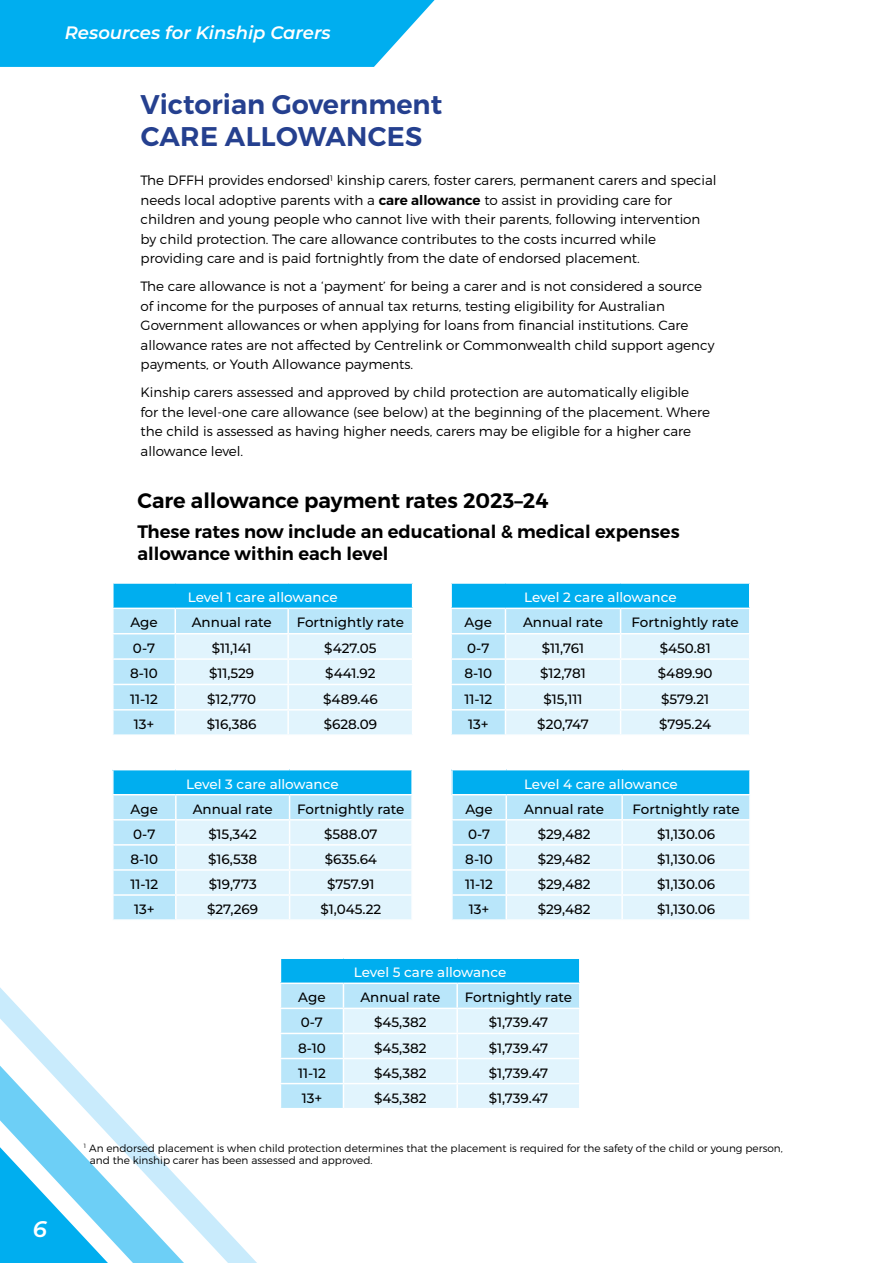
<style>
.page{position:relative;width:893px;height:1263px;background:#fff}
.page>*{position:absolute;margin:0;border:0;box-sizing:border-box;transform-origin:0 0}
.t1{font:600 27px/32.4px "Montserrat";color:#25408f}
.t2{font:italic 600 22.5px "Montserrat";color:#fff}
.t3{font:600 21px "Montserrat";color:#000}
.t4{font:600 18px/21.6px "Montserrat";color:#000}
.t5{font:italic 600 18px "Montserrat";color:#fff}
.t6{font:300 13.5px/19.5px "Montserrat";color:#000}
.t7{font:500 13.5px "Montserrat";color:#000}
.t8{font:500 13.5px "Montserrat";color:#fff}
.t9{font:300 10.5px/12.6px "Montserrat";color:#000}
.s1{font-style:inherit}
.s2{font-weight:600}
</style>
<div class="page">
<svg style="left:0;top:0;width:435px;height:67px;background:#12b3f0"></svg>
<svg style="left:0;top:987px;width:257px;height:276px"></svg>
<svg style="left:113px;top:584px;width:300px;height:150px;background:#b4e5fa"></svg>
<svg style="left:451px;top:584px;width:299px;height:150px;background:#b4e5fa"></svg>
<div style="left:113px;top:770px;width:299px;height:25px;background:#00aeef"></div>
<hr style="left:112px;top:770px;width:2px;height:24px;background:#fff">
<hr style="left:411px;top:770px;width:2px;height:24px;background:#fff">
<hr style="left:112px;top:794px;width:64px;height:1px;background:#fff">
<hr style="left:176px;top:794px;width:114px;height:1px;background:#fff">
<hr style="left:290px;top:794px;width:123px;height:1px;background:#fff">
<svg style="left:113px;top:795px;width:299px;height:124px;background:#d5effc"></svg>
<hr style="left:411px;top:896px;width:2px;height:23px;background:#fff">
<div style="left:452px;top:770px;width:298px;height:25px;background:#00aeef"></div>
<svg style="left:453px;top:795px;width:296px;height:124px;background:#d3effb"></svg>
<hr style="left:451px;top:770px;width:2px;height:24px;background:#fff">
<hr style="left:749px;top:770px;width:2px;height:24px;background:#fff">
<hr style="left:451px;top:794px;width:55px;height:1px;background:#fff">
<hr style="left:506px;top:794px;width:116px;height:1px;background:#fff">
<hr style="left:505px;top:795px;width:2px;height:24px;background:#fff">
<hr style="left:622px;top:794px;width:129px;height:1px;background:#fff">
<hr style="left:621px;top:795px;width:2px;height:24px;background:#fff">
<hr style="left:451px;top:819px;width:55px;height:1px;background:#fff">
<hr style="left:506px;top:819px;width:116px;height:1px;background:#fff">
<hr style="left:505px;top:820px;width:2px;height:24px;background:#fff">
<hr style="left:622px;top:819px;width:129px;height:1px;background:#fff">
<hr style="left:621px;top:820px;width:2px;height:24px;background:#fff">
<hr style="left:451px;top:844px;width:55px;height:2px;background:#fff">
<hr style="left:506px;top:844px;width:116px;height:2px;background:#fff">
<hr style="left:505px;top:846px;width:2px;height:23px;background:#fff">
<hr style="left:622px;top:844px;width:129px;height:2px;background:#fff">
<hr style="left:621px;top:846px;width:2px;height:23px;background:#fff">
<hr style="left:451px;top:869px;width:55px;height:2px;background:#fff">
<hr style="left:506px;top:869px;width:116px;height:2px;background:#fff">
<hr style="left:505px;top:871px;width:2px;height:23px;background:#fff">
<hr style="left:622px;top:869px;width:129px;height:2px;background:#fff">
<hr style="left:621px;top:871px;width:2px;height:23px;background:#fff">
<hr style="left:451px;top:894px;width:55px;height:2px;background:#fff">
<hr style="left:506px;top:894px;width:116px;height:2px;background:#fff">
<hr style="left:505px;top:896px;width:2px;height:23px;background:#fff">
<hr style="left:622px;top:894px;width:129px;height:2px;background:#fff">
<hr style="left:621px;top:896px;width:2px;height:23px;background:#fff">
<svg style="left:280px;top:959px;width:300px;height:149px;background:#b4e5fa"></svg>
<h3 class="t5" style="left:65px;top:20px;width:268px">Resources for Kinship Carers</h3>
<h1 class="t1" style="left:141px;top:88px;width:303px">Victorian <span class="s1">G</span>overnment<br>CARE ALLOWANCES</h1>
<p class="t6" style="left:141px;top:171px;width:578px">The DFFH provides endorsed<sup>1</sup> kinship carers, foster carers, permanent carers and special needs local adoptive parents with a <span class="s2">care allowance</span> to assist in providing care for children and young people who cannot live with their parents, following intervention by child protection. The care allowance contributes to the costs incurred while providing care and is paid fortnightly from the date of endorsed placement.</p>
<p class="t6" style="left:141px;top:277px;width:575px">The care allowance is not a ‘payment’ for being a carer and is not considered a source of income for the purposes of annual tax returns, testing eligibility for Australian Government allowances or when applying for loans from financial institutions. Care allowance rates are not affected by Centrelink or Commonwealth child support agency payments, or Youth Allowance payments.</p>
<p class="t6" style="left:141px;top:383px;width:571px">Kinship carers assessed and approved by child protection are automatically eligible for the level-one care allowance (see below) at the beginning of the placement. Where the child is assessed as having higher needs, carers may be eligible for a higher care allowance level.</p>
<h3 class="t3" style="left:138px;top:488px;width:412px">Care allowance payment rates 2023–24</h3>
<h3 class="t4" style="left:138px;top:521px;width:544px">These rates now include an educational &amp; medical expenses allowance within each level</h3>
<p class="t8" style="left:188px;top:588px;width:151px">Level 1 care allowance</p>
<p class="t7" style="left:130px;top:613px;width:29px">Age</p>
<p class="t7" style="left:192px;top:613px;width:81px">Annual rate</p>
<p class="t7" style="left:297px;top:613px;width:109px">Fortnightly rate</p>
<p class="t7" style="left:133px;top:639px;width:24px">0-7</p>
<p class="t7" style="left:212px;top:639px;width:41px">$11,141</p>
<p class="t7" style="left:324px;top:639px;width:54px">$427.05</p>
<p class="t7" style="left:130px;top:664px;width:29px">8-10</p>
<p class="t7" style="left:209px;top:664px;width:47px">$11,529</p>
<p class="t7" style="left:325px;top:664px;width:52px">$441.92</p>
<p class="t7" style="left:130px;top:689px;width:29px">11-12</p>
<p class="t7" style="left:207px;top:689px;width:50px">$12,770</p>
<p class="t7" style="left:323px;top:689px;width:56px">$489.46</p>
<p class="t7" style="left:134px;top:715px;width:22px">13+</p>
<p class="t7" style="left:207px;top:715px;width:51px">$16,386</p>
<p class="t7" style="left:324px;top:715px;width:55px">$628.09</p>
<p class="t8" style="left:524px;top:588px;width:154px">Level 2 care allowance</p>
<p class="t7" style="left:465px;top:613px;width:29px">Age</p>
<p class="t7" style="left:523px;top:613px;width:81px">Annual rate</p>
<p class="t7" style="left:631px;top:613px;width:109px">Fortnightly rate</p>
<p class="t7" style="left:467px;top:639px;width:24px">0-7</p>
<p class="t7" style="left:542px;top:639px;width:44px">$11,761</p>
<p class="t7" style="left:660px;top:639px;width:52px">$450.81</p>
<p class="t7" style="left:464px;top:664px;width:29px">8-10</p>
<p class="t7" style="left:540px;top:664px;width:47px">$12,781</p>
<p class="t7" style="left:658px;top:664px;width:56px">$489.90</p>
<p class="t7" style="left:464px;top:689px;width:29px">11-12</p>
<p class="t7" style="left:544px;top:689px;width:40px">$15,111</p>
<p class="t7" style="left:661px;top:689px;width:50px">$579.21</p>
<p class="t7" style="left:468px;top:715px;width:22px">13+</p>
<p class="t7" style="left:537px;top:715px;width:53px">$20,747</p>
<p class="t7" style="left:659px;top:715px;width:54px">$795.24</p>
<p class="t8" style="left:186px;top:774px;width:154px">Level 3 care allowance</p>
<p class="t7" style="left:131px;top:799px;width:29px">Age</p>
<p class="t7" style="left:193px;top:799px;width:81px">Annual rate</p>
<p class="t7" style="left:297px;top:799px;width:109px">Fortnightly rate</p>
<p class="t7" style="left:133px;top:825px;width:24px">0-7</p>
<p class="t7" style="left:208px;top:825px;width:50px">$15,342</p>
<p class="t7" style="left:324px;top:825px;width:55px">$588.07</p>
<p class="t7" style="left:130px;top:850px;width:29px">8-10</p>
<p class="t7" style="left:208px;top:850px;width:50px">$16,538</p>
<p class="t7" style="left:325px;top:850px;width:54px">$635.64</p>
<p class="t7" style="left:130px;top:875px;width:29px">11-12</p>
<p class="t7" style="left:209px;top:875px;width:50px">$19,773</p>
<p class="t7" style="left:327px;top:875px;width:49px">$757.91</p>
<p class="t7" style="left:134px;top:900px;width:22px">13+</p>
<p class="t7" style="left:207px;top:900px;width:53px">$27,269</p>
<p class="t7" style="left:321px;top:900px;width:62px">$1,045.22</p>
<p class="t8" style="left:524px;top:774px;width:155px">Level 4 care allowance</p>
<p class="t7" style="left:465px;top:799px;width:29px">Age</p>
<p class="t7" style="left:524px;top:799px;width:81px">Annual rate</p>
<p class="t7" style="left:632px;top:799px;width:109px">Fortnightly rate</p>
<p class="t7" style="left:468px;top:825px;width:24px">0-7</p>
<p class="t7" style="left:538px;top:825px;width:54px">$29,482</p>
<p class="t7" style="left:657px;top:825px;width:59px">$1,130.06</p>
<p class="t7" style="left:465px;top:850px;width:29px">8-10</p>
<p class="t7" style="left:538px;top:850px;width:54px">$29,482</p>
<p class="t7" style="left:657px;top:850px;width:59px">$1,130.06</p>
<p class="t7" style="left:465px;top:875px;width:29px">11-12</p>
<p class="t7" style="left:538px;top:875px;width:54px">$29,482</p>
<p class="t7" style="left:657px;top:875px;width:59px">$1,130.06</p>
<p class="t7" style="left:469px;top:900px;width:22px">13+</p>
<p class="t7" style="left:538px;top:900px;width:54px">$29,482</p>
<p class="t7" style="left:657px;top:900px;width:59px">$1,130.06</p>
<p class="t8" style="left:354px;top:963px;width:154px">Level 5 care allowance</p>
<p class="t7" style="left:298px;top:988px;width:29px">Age</p>
<p class="t7" style="left:360px;top:988px;width:81px">Annual rate</p>
<p class="t7" style="left:465px;top:988px;width:109px">Fortnightly rate</p>
<p class="t7" style="left:301px;top:1013px;width:24px">0-7</p>
<p class="t7" style="left:374px;top:1013px;width:54px">$45,382</p>
<p class="t7" style="left:489px;top:1013px;width:61px">$1,739.47</p>
<p class="t7" style="left:298px;top:1038px;width:29px">8-10</p>
<p class="t7" style="left:374px;top:1038px;width:54px">$45,382</p>
<p class="t7" style="left:489px;top:1038px;width:61px">$1,739.47</p>
<p class="t7" style="left:298px;top:1063px;width:29px">11-12</p>
<p class="t7" style="left:374px;top:1063px;width:54px">$45,382</p>
<p class="t7" style="left:489px;top:1063px;width:61px">$1,739.47</p>
<p class="t7" style="left:302px;top:1088px;width:22px">13+</p>
<p class="t7" style="left:374px;top:1088px;width:54px">$45,382</p>
<p class="t7" style="left:489px;top:1088px;width:61px">$1,739.47</p>
<p class="t9" style="left:90px;top:1141px;width:695px;text-indent:-6px"><sup>1</sup> An endorsed placement is when child protection determines that the placement is required for the safety of the child or young person, and the kinship carer has been assessed and approved.</p>
<h2 class="t2" style="left:33px;top:1213px;width:16px">6</h2>
</div>
